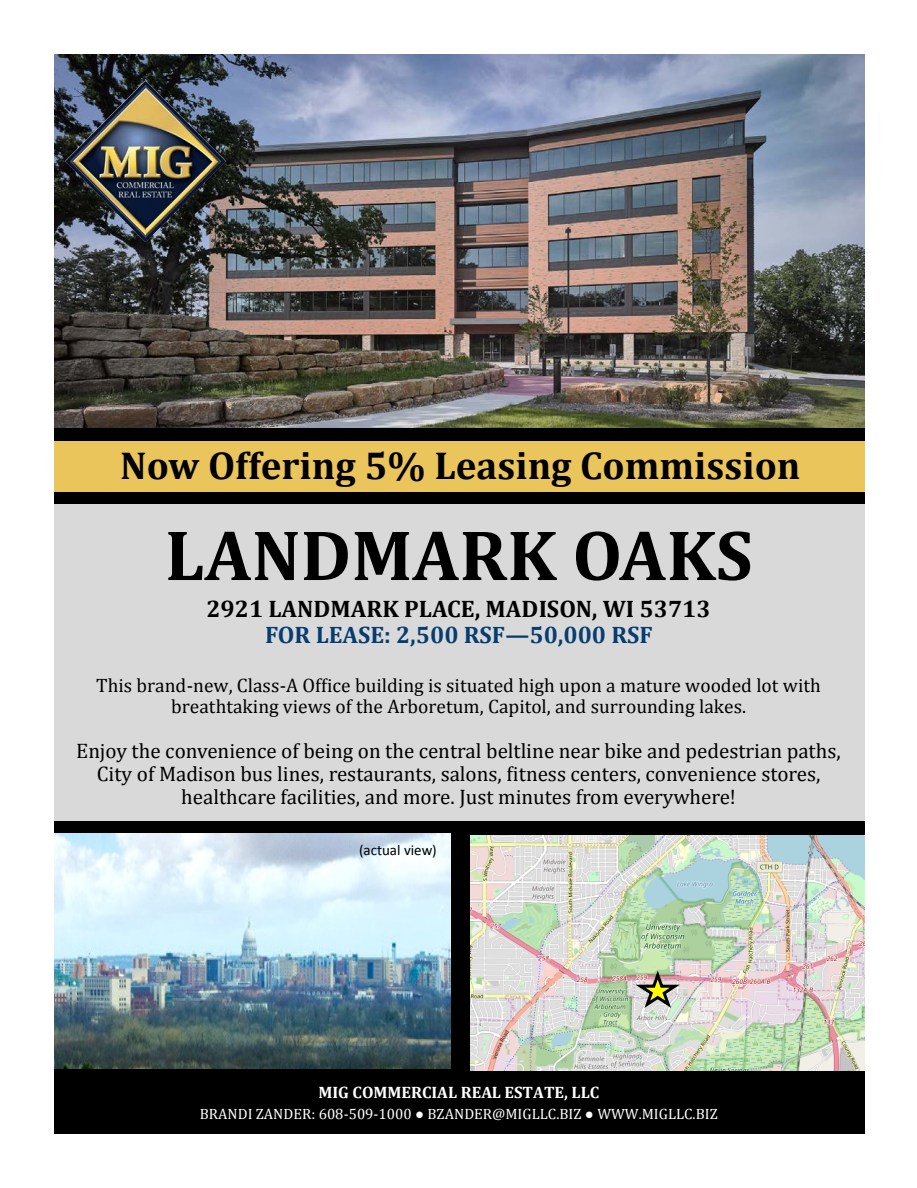
<style>
.page{position:relative;width:917px;height:1188px;background:#fff}
.page>*{position:absolute;margin:0;border:0;box-sizing:border-box;transform-origin:0 0}
.t1{font:700 72px "Cambria";color:#000}
.t2{font:700 39px "Cambria";color:#000}
.t3{font:700 24px "Cambria";color:#000}
.t4{font:700 24px "Cambria";color:#063d71}
.t5{font:21px/23.1px "Cambria";color:#000;text-align:center}
.t6{font:19.5px/21.5px "Cambria";color:#000;text-align:center}
.t7{font:700 16.5px "Cambria";color:#fff}
.t8{font:15px "Cambria";color:#fff}
.t9{font:15px "Calibri";color:#000}
.s1{font-family:"Calibri"}
</style>
<div class="page">
<div style="left:54px;top:821px;width:810px;height:250px;background:#000"></div>
<img style="left:54px;top:54px;width:810px;height:374px">
<div style="left:54px;top:492px;width:810px;height:12px;background:#000"></div>
<div style="left:54px;top:504px;width:810px;height:316px;background:#d9d9d9"></div>
<img style="left:56px;top:67px;width:206px;height:188px">
<img style="left:54px;top:834px;width:396px;height:234px">
<div style="left:54px;top:1071px;width:810px;height:63px;background:#000"></div>
<div style="left:54px;top:440px;width:810px;height:52px;background:#eac55b"></div>
<div style="left:54px;top:428px;width:810px;height:12px;background:#000"></div>
<img style="left:470px;top:836px;width:394px;height:235px">
<svg style="left:630px;top:971px;width:54px;height:41px;background:#b5af99"></svg>
<h2 class="t2" style="left:120px;top:438px;width:681px">Now Offering 5% Leasing Commission</h2>
<h1 class="t1" style="left:165px;top:505px;width:589px">LANDMARK OAKS</h1>
<p class="t3" style="left:206px;top:591px;width:505px">2921 LANDMARK PLACE, MADISON, WI 53713</p>
<p class="t4" style="left:265px;top:618px;width:389px">FOR LEASE: 2,500 RSF—50,000 RSF</p>
<p class="t6" style="left:96px;top:675px;width:725px">This brand-new, Class-A Office building is situated high upon a mature wooded lot with breathtaking views of the Arboretum, Capitol, and surrounding lakes.</p>
<p class="t5" style="left:76px;top:739px;width:765px">Enjoy the convenience of being on the central beltline near bike and pedestrian paths,<br>City of Madison bus lines, restaurants, salons, fitness centers, convenience stores, healthcare facilities, and more. Just minutes from everywhere!</p>
<p class="t9" style="left:359px;top:840px;width:79px">(actual view)</p>
<p class="t7" style="left:318px;top:1081px;width:282px">MIG COMMERCIAL REAL ESTATE, LLC</p>
<p class="t8" style="left:199px;top:1105px;width:519px">BRANDI ZANDER: 608-509-1000 <span class="s1">●</span> BZANDER@MIGLLC.BIZ <span class="s1">●</span> WWW.MIGLLC.BIZ</p>
</div>
